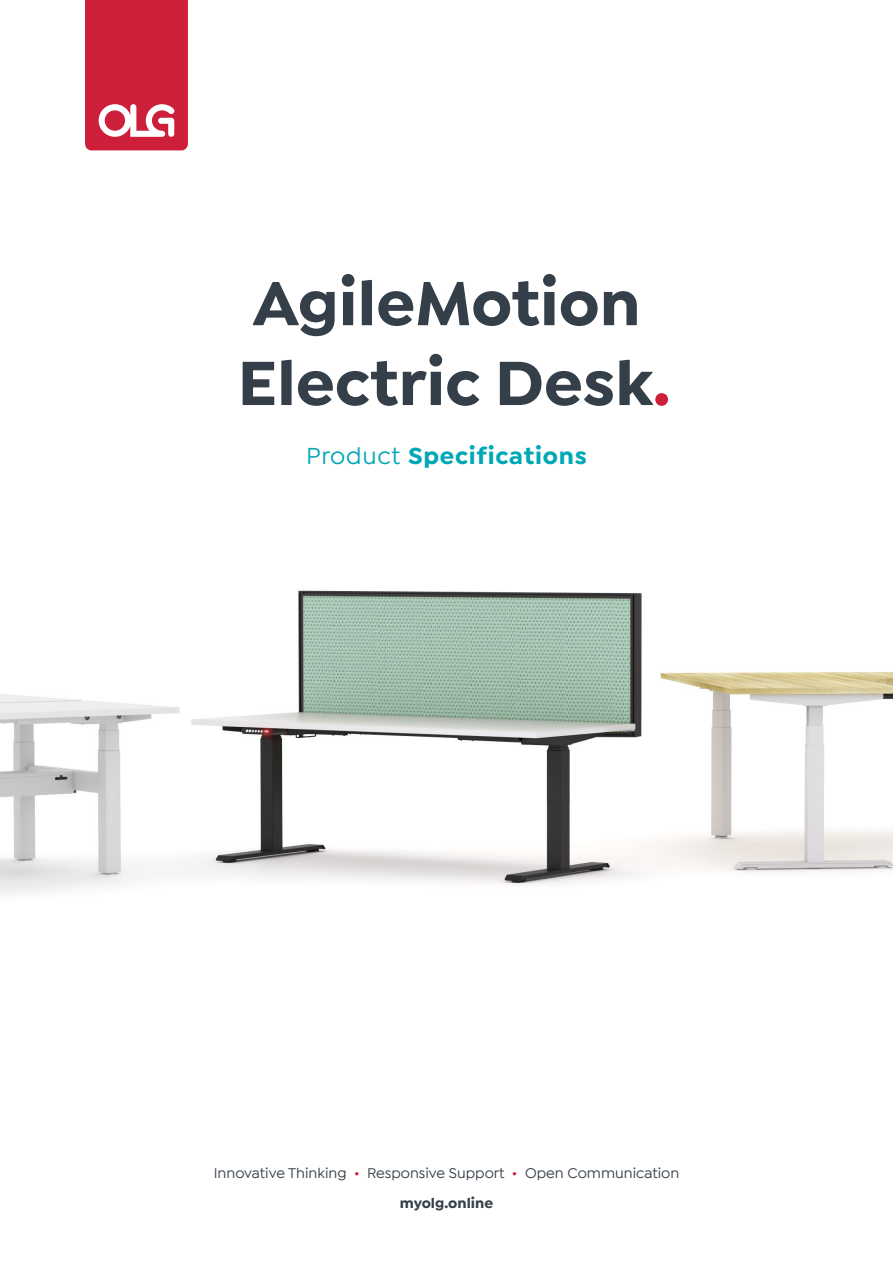
<style>
.page{position:relative;width:893px;height:1263px;background:#fff}
.page>*{position:absolute;margin:0;border:0;box-sizing:border-box;transform-origin:0 0}
.t1{font:700 66.45px/79.8px "Isidora Sans";color:#343f49}
.t2{font:700 24.75px "Isidora Sans";letter-spacing:.03em;color:#00a8b5}
.t3{font:500 15px "Isidora Sans";color:#343f49}
.t4{font:700 15px "Isidora Sans";color:#343f49}
.s1{color:#cd1f3a}
.s2{font-weight:500}
</style>
<div class="page">
<img style="left:0;top:150px;width:893px;height:744px">
<svg style="left:85px;top:0;width:103px;height:150px"></svg>
<p class="t1" style="left:238px;top:263px;width:434px">AgileMotion<br>Electric Desk<span class="s1">.</span></p>
<p class="t2" style="left:306px;top:440px;width:282px"><span class="s2">Product</span> Specifications</p>
<p class="t3" style="left:214px;top:1164px;width:467px">Innovative Thinking <span class="s1">•</span> Responsive Support <span class="s1">•</span> Open Communication</p>
<p class="t4" style="left:400px;top:1194px;width:95px">myolg.online</p>
</div>
